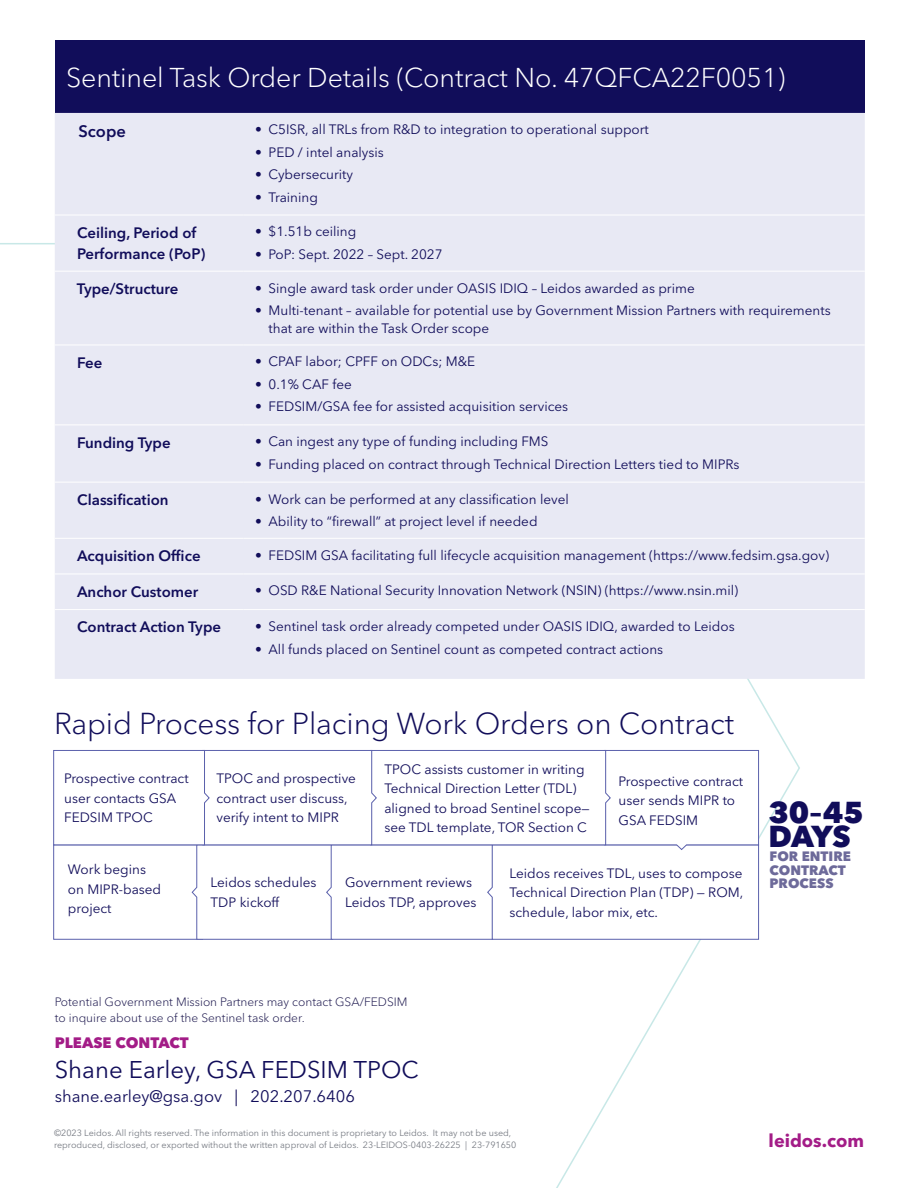
<style>
.page{position:relative;width:918px;height:1188px;background:#fff}
.page>*{position:absolute;margin:0;border:0;box-sizing:border-box;transform-origin:0 0}
.Heading_AvNxt_Lt_20_24_Dk_Purple{font:300 30px "Avenir Nextfor Leidos";letter-spacing:-.005em;color:#110d5a}
.Subtitle_AvNxt_Blk_20_16_AllCaps_Dk_Purp{font:900 30px/24px "Avenir Nextfor Leidos";letter-spacing:-.025em;color:#110d5a}
.Heading_AvNxt_Lt_20_24_Dk_Purple-2{font:300 27px "Avenir Nextfor Leidos";letter-spacing:-.005em;color:#fff}
.Body_AvNxt_Reg_10_14_SB-7_Dk_Purple{font:24px "Avenir Nextfor Leidos";color:#110d5a}
.Web_URL_AvNxt_Bd_12pt_Mid_UV{font:700 18px "Avenir Nextfor Leidos";color:#a31c87}
.Body_AvNxt_Reg_10_14_SB-7_Dk_Purple-2{font:16.5px "Avenir Nextfor Leidos";color:#110d5a}
.Body_Intro_AvNxt_Demi_11_15_SB-7_5_Dk_Pu{font:600 16.5px "Avenir Nextfor Leidos";color:#110d5a}
.Body_Intro_AvNxt_Demi_11_15_SB-7_5_Dk_Pu-2{font:600 15px/21px "Avenir Nextfor Leidos";color:#110d5a}
.Subhead_AvNxt_Bd_10_14_SB-10_5_Dk_Purple{font:900 15px "Avenir Nextfor Leidos";color:#a31c87}
.Body_AvNxt_Reg_10_14_SB-7_Dk_Purple-3{font:13.5px/19.5px "Avenir Nextfor Leidos";color:#110d5a}
.Subhead_AvNxt_Blk_12_12_AllCaps_Mid_UV{font:900 13.5px/13.5px "Avenir Nextfor Leidos";color:#6d6a9a}
.Subhead_AvNxt_Bd_10_14_SB-10_5_Dk_Purple-2{font:300 12px/16.5px "Avenir Nextfor Leidos";color:#1e194f}
.Footnote_Legal_Copyright_AvNxt_Reg_6_8_M{font:9px/12px "Avenir Nextfor Leidos";color:#777b83}
</style>
<div class="page">
<div style="left:55px;top:40px;width:810px;height:73px;background:#110d5a"></div>
<div style="left:55px;top:113px;width:810px;height:566px;background:#e8e9f4"></div>
<hr style="left:55px;top:215px;width:189px;height:1px;background:#fff">
<hr style="left:244px;top:215px;width:621px;height:1px;background:#fff">
<hr style="left:55px;top:271px;width:189px;height:1px;background:#fff">
<hr style="left:244px;top:271px;width:621px;height:1px;background:#fff">
<hr style="left:55px;top:345px;width:189px;height:1px;background:#fff">
<hr style="left:244px;top:345px;width:621px;height:1px;background:#fff">
<hr style="left:55px;top:425px;width:189px;height:1px;background:#fff">
<hr style="left:244px;top:425px;width:621px;height:1px;background:#fff">
<hr style="left:55px;top:482px;width:189px;height:1px;background:#fff">
<hr style="left:244px;top:482px;width:621px;height:1px;background:#fff">
<hr style="left:55px;top:538px;width:189px;height:1px;background:#fff">
<hr style="left:244px;top:538px;width:621px;height:1px;background:#fff">
<hr style="left:55px;top:574px;width:189px;height:1px;background:#fff">
<hr style="left:244px;top:574px;width:621px;height:1px;background:#fff">
<hr style="left:55px;top:609px;width:189px;height:1px;background:#fff">
<hr style="left:244px;top:609px;width:621px;height:1px;background:#fff">
<svg style="left:53px;top:750px;width:706px;height:190px"></svg>
<p class="Heading_AvNxt_Lt_20_24_Dk_Purple-2" style="left:66px;top:56px;width:721px">Sentinel Task Order Details (Contract No. 47QFCA22F0051)</p>
<p class="Body_Intro_AvNxt_Demi_11_15_SB-7_5_Dk_Pu" style="left:78px;top:118px;width:49px">Scope</p>
<p class="Body_AvNxt_Reg_10_14_SB-7_Dk_Purple-3" style="left:255px;top:119px;width:395px">• C5ISR, all TRLs from R&amp;D to integration to operational support</p>
<p class="Body_AvNxt_Reg_10_14_SB-7_Dk_Purple-3" style="left:255px;top:141px;width:130px">• PED / intel analysis</p>
<p class="Body_AvNxt_Reg_10_14_SB-7_Dk_Purple-3" style="left:255px;top:164px;width:100px">• Cybersecurity</p>
<p class="Body_AvNxt_Reg_10_14_SB-7_Dk_Purple-3" style="left:255px;top:186px;width:64px">• Training</p>
<p class="Body_Intro_AvNxt_Demi_11_15_SB-7_5_Dk_Pu-2" style="left:77px;top:221px;width:130px">Ceiling, Period of<br>Performance (PoP)</p>
<p class="Body_AvNxt_Reg_10_14_SB-7_Dk_Purple-3" style="left:255px;top:221px;width:103px">• $1.51b ceiling</p>
<p class="Body_AvNxt_Reg_10_14_SB-7_Dk_Purple-3" style="left:255px;top:243px;width:189px">• PoP: Sept. 2022 – Sept. 2027</p>
<p class="Body_Intro_AvNxt_Demi_11_15_SB-7_5_Dk_Pu-2" style="left:77px;top:277px;width:103px">Type/Structure</p>
<p class="Body_AvNxt_Reg_10_14_SB-7_Dk_Purple-3" style="left:255px;top:277px;width:441px">• Single award task order under OASIS IDIQ – Leidos awarded as prime</p>
<p class="Body_AvNxt_Reg_10_14_SB-7_Dk_Purple-3" style="left:269px;top:300px;width:564px;line-height:18px;text-indent:-14px">• Multi-tenant – available for potential use by Government Mission Partners with requirements that are within the Task Order scope</p>
<p class="Body_Intro_AvNxt_Demi_11_15_SB-7_5_Dk_Pu-2" style="left:77px;top:351px;width:27px">Fee</p>
<p class="Body_AvNxt_Reg_10_14_SB-7_Dk_Purple-3" style="left:255px;top:351px;width:222px">• CPAF labor; CPFF on ODCs; M&amp;E</p>
<p class="Body_AvNxt_Reg_10_14_SB-7_Dk_Purple-3" style="left:255px;top:373px;width:98px">• 0.1% CAF fee</p>
<p class="Body_AvNxt_Reg_10_14_SB-7_Dk_Purple-3" style="left:255px;top:396px;width:315px">• FEDSIM/GSA fee for assisted acquisition services</p>
<p class="Body_Intro_AvNxt_Demi_11_15_SB-7_5_Dk_Pu-2" style="left:77px;top:430px;width:95px">Funding Type</p>
<p class="Body_AvNxt_Reg_10_14_SB-7_Dk_Purple-3" style="left:255px;top:431px;width:295px">• Can ingest any type of funding including FMS</p>
<p class="Body_AvNxt_Reg_10_14_SB-7_Dk_Purple-3" style="left:255px;top:453px;width:486px">• Funding placed on contract through Technical Direction Letters tied to MIPRs</p>
<p class="Body_Intro_AvNxt_Demi_11_15_SB-7_5_Dk_Pu-2" style="left:77px;top:488px;width:93px">Classification</p>
<p class="Body_AvNxt_Reg_10_14_SB-7_Dk_Purple-3" style="left:255px;top:488px;width:315px">• Work can be performed at any classification level</p>
<p class="Body_AvNxt_Reg_10_14_SB-7_Dk_Purple-3" style="left:255px;top:510px;width:284px">• Ability to “firewall” at project level if needed</p>
<p class="Body_Intro_AvNxt_Demi_11_15_SB-7_5_Dk_Pu-2" style="left:77px;top:544px;width:125px">Acquisition Office</p>
<p class="Body_AvNxt_Reg_10_14_SB-7_Dk_Purple-3" style="left:255px;top:544px;width:576px">• FEDSIM GSA facilitating full lifecycle acquisition management (https://www.fedsim.gsa.gov)</p>
<p class="Body_Intro_AvNxt_Demi_11_15_SB-7_5_Dk_Pu-2" style="left:77px;top:580px;width:123px">Anchor Customer</p>
<p class="Body_AvNxt_Reg_10_14_SB-7_Dk_Purple-3" style="left:255px;top:580px;width:485px">• OSD R&amp;E National Security Innovation Network (NSIN) (https://www.nsin.mil)</p>
<p class="Body_Intro_AvNxt_Demi_11_15_SB-7_5_Dk_Pu-2" style="left:77px;top:615px;width:145px">Contract Action Type</p>
<p class="Body_AvNxt_Reg_10_14_SB-7_Dk_Purple-3" style="left:255px;top:615px;width:481px">• Sentinel task order already competed under OASIS IDIQ, awarded to Leidos</p>
<p class="Body_AvNxt_Reg_10_14_SB-7_Dk_Purple-3" style="left:255px;top:638px;width:410px">• All funds placed on Sentinel count as competed contract actions</p>
<p class="Heading_AvNxt_Lt_20_24_Dk_Purple" style="left:54px;top:699px;width:682px">Rapid Process for Placing Work Orders on Contract</p>
<p class="Body_AvNxt_Reg_10_14_SB-7_Dk_Purple-3" style="left:64px;top:768px;width:126px">Prospective contract user contacts GSA<br>FEDSIM TPOC</p>
<p class="Body_AvNxt_Reg_10_14_SB-7_Dk_Purple-3" style="left:68px;top:858px;width:95px">Work begins on MIPR-based project</p>
<p class="Body_AvNxt_Reg_10_14_SB-7_Dk_Purple-3" style="left:216px;top:768px;width:141px">TPOC and prospective contract user discuss, verify intent to MIPR</p>
<p class="Body_AvNxt_Reg_10_14_SB-7_Dk_Purple-3" style="left:384px;top:758px;width:207px">TPOC assists customer in writing<br>Technical Direction Letter (TDL) aligned to broad Sentinel scope— see TDL template, TOR Section C</p>
<p class="Body_AvNxt_Reg_10_14_SB-7_Dk_Purple-3" style="left:619px;top:770px;width:126px">Prospective contract user sends MIPR to<br>GSA FEDSIM</p>
<p class="Body_AvNxt_Reg_10_14_SB-7_Dk_Purple-3" style="left:211px;top:872px;width:107px">Leidos schedules<br>TDP kickoff</p>
<p class="Body_AvNxt_Reg_10_14_SB-7_Dk_Purple-3" style="left:345px;top:872px;width:133px">Government reviews<br>Leidos TDP, approves</p>
<p class="Body_AvNxt_Reg_10_14_SB-7_Dk_Purple-3" style="left:509px;top:862px;width:235px;text-align:justify">Leidos receives TDL, uses to compose Technical Direction Plan (TDP) — ROM, schedule, labor mix, etc.</p>
<p class="Subtitle_AvNxt_Blk_20_16_AllCaps_Dk_Purp" style="left:769px;top:798px;width:97px">30–45<br>DAYS</p>
<p class="Subhead_AvNxt_Blk_12_12_AllCaps_Mid_UV" style="left:770px;top:849px;width:83px">FOR ENTIRE<br>CONTRACT<br>PROCESS</p>
<p class="Subhead_AvNxt_Bd_10_14_SB-10_5_Dk_Purple-2" style="left:55px;top:992px;width:354px">Potential Government Mission Partners may contact GSA/FEDSIM to inquire about use of the Sentinel task order.</p>
<p class="Subhead_AvNxt_Bd_10_14_SB-10_5_Dk_Purple" style="left:55px;top:1031px;width:135px">PLEASE CONTACT</p>
<p class="Body_AvNxt_Reg_10_14_SB-7_Dk_Purple" style="left:55px;top:1050px;width:366px">Shane Earley, GSA FEDSIM TPOC</p>
<p class="Body_AvNxt_Reg_10_14_SB-7_Dk_Purple-2" style="left:55px;top:1083px;width:302px">shane.earley@gsa.gov | 202.207.6406</p>
<p class="Footnote_Legal_Copyright_AvNxt_Reg_6_8_M" style="left:54px;top:1126px;width:464px">©2023 Leidos. All rights reserved. The information in this document is proprietary to Leidos. It may not be used, reproduced, disclosed, or exported without the written approval of Leidos. 23-LEIDOS-0403-26225 | 23-791650</p>
<p class="Web_URL_AvNxt_Bd_12pt_Mid_UV" style="left:769px;top:1126px;width:97px">leidos.com</p>
</div>
